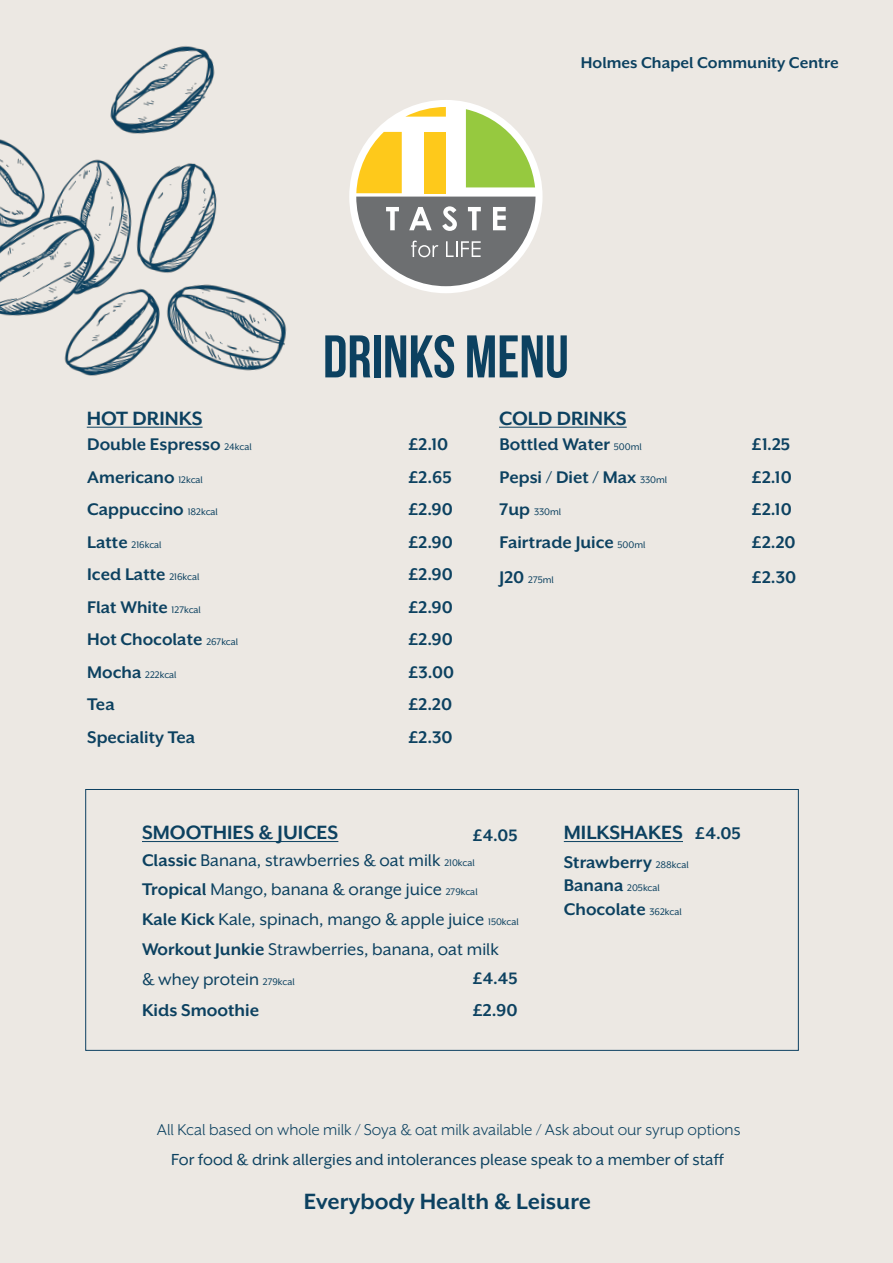
<style>
.page{position:relative;width:893px;height:1263px;background:#ece8e3}
.page>*{position:absolute;margin:0;border:0;box-sizing:border-box;transform-origin:0 0}
.t1{font:700 60px "Bebas Neue";color:#0c4160}
.t2{font:700 25.35px "Mr Eaves XL San OT";color:#0c4160}
.t3{font:700 22.2px "Mr Eaves XL San OT";color:#0c4160}
.t4{font:700 19.65px "Mr Eaves XL San OT";color:#0c4160}
.t5{font:700 19.35px "Mr Eaves XL San OT";color:#0c4160}
.t6{font:19.35px/29.8px "Mr Eaves XL San OT";color:#0c4160}
.t7{font:700 19.2px "Mr Eaves XL San OT";color:#0c4160}
.t8{font:700 19.05px "Mr Eaves XL San OT";color:#0c4160}
.t9{font:18.45px "Mr Eaves XL San OT";color:#0c4160}
.t10{font:18px "Mr Eaves XL San OT";color:#0c4160}
.t11{font:700 18px "Mr Eaves XL San OT";color:#0c4160}
.t12{font:10.95px "Mr Eaves XL San OT";color:#0c4160}
.s1{font-weight:400;font-size:10.95px}
.s2{font-weight:700;font-size:19.35px}
.s3{font-weight:700}
.s4{font-size:10.95px}
.s5{font-size:19.35px}
</style>
<div class="page">
<hr style="left:87px;top:427px;width:116px;height:1px;background:#0c4160">
<hr style="left:499px;top:427px;width:128px;height:1px;background:#0c4160">
<div style="left:349px;top:100px;width:193px;height:193px;background:#fff;border-radius:50%"></div>
<svg style="left:356px;top:107px;width:179px;height:179px"></svg>
<hr style="left:142px;top:841px;width:196px;height:1px;background:#0c4160">
<hr style="left:564px;top:841px;width:119px;height:1px;background:#0c4160">
<div style="left:85px;top:789px;width:714px;height:262px;border:1px solid #0d4061"></div>
<img style="left:0;top:46px;width:287px;height:330px">
<p class="t11" style="left:581px;top:53px;width:260px">Holmes Chapel Community Centre</p>
<h1 class="t1" style="left:323px;top:324px;width:247px">DRINKS MENU</h1>
<p class="t3" style="left:87px;top:406px;width:117px">HOT DRINKS</p>
<p class="t5" style="left:87px;top:433px;width:166px">Double Espresso <span class="s1">24kcal</span></p>
<p class="t5" style="left:408px;top:433px;width:41px">£2.10</p>
<p class="t5" style="left:87px;top:466px;width:117px">Americano <span class="s1">12kcal</span></p>
<p class="t5" style="left:408px;top:466px;width:45px">£2.65</p>
<p class="t5" style="left:87px;top:499px;width:132px">Cappuccino <span class="s1">182kcal</span></p>
<p class="t5" style="left:408px;top:499px;width:46px">£2.90</p>
<p class="t12" style="left:87px;top:538px;width:76px"><span class="s2">Latte</span> 216kcal</p>
<p class="t5" style="left:408px;top:531px;width:46px">£2.90</p>
<p class="t5" style="left:87px;top:564px;width:114px">Iced Latte <span class="s1">216kcal</span></p>
<p class="t5" style="left:408px;top:564px;width:46px">£2.90</p>
<p class="t5" style="left:87px;top:596px;width:115px">Flat White <span class="s1">127kcal</span></p>
<p class="t5" style="left:408px;top:596px;width:46px">£2.90</p>
<p class="t5" style="left:87px;top:629px;width:152px">Hot Chocolate <span class="s1">267kcal</span></p>
<p class="t5" style="left:408px;top:629px;width:46px">£2.90</p>
<p class="t12" style="left:87px;top:669px;width:91px"><span class="s2">Mocha</span> 222kcal</p>
<p class="t7" style="left:408px;top:661px;width:47px">£3.00</p>
<p class="t5" style="left:87px;top:694px;width:29px">Tea</p>
<p class="t5" style="left:408px;top:694px;width:45px">£2.20</p>
<p class="t5" style="left:87px;top:726px;width:110px">Speciality Tea</p>
<p class="t5" style="left:408px;top:726px;width:46px">£2.30</p>
<p class="t3" style="left:499px;top:406px;width:129px">COLD DRINKS</p>
<p class="t5" style="left:500px;top:433px;width:144px">Bottled Water <span class="s1">500ml</span></p>
<p class="t5" style="left:752px;top:433px;width:40px">£1.25</p>
<p class="t5" style="left:500px;top:466px;width:169px">Pepsi / Diet / Max <span class="s1">330ml</span></p>
<p class="t5" style="left:752px;top:466px;width:41px">£2.10</p>
<p class="t12" style="left:500px;top:506px;width:63px"><span class="s2">7up</span> 330ml</p>
<p class="t5" style="left:752px;top:499px;width:41px">£2.10</p>
<p class="t5" style="left:500px;top:531px;width:147px">Fairtrade Juice <span class="s1">500ml</span></p>
<p class="t5" style="left:752px;top:531px;width:45px">£2.20</p>
<p class="t12" style="left:500px;top:573px;width:56px"><span class="s2">J20</span> 275ml</p>
<p class="t5" style="left:752px;top:566px;width:46px">£2.30</p>
<p class="t3" style="left:142px;top:820px;width:198px">SMOOTHIES &amp; JUICES</p>
<p class="t6" style="left:142px;top:845px;width:378px"><span class="s3">Classic</span> Banana, strawberries &amp; oat milk <span class="s4">210kcal </span><span class="s3">Tropical</span> Mango, banana &amp; orange juice <span class="s4">279kcal<br></span><span class="s3">Kale Kick</span> Kale, spinach, mango &amp; apple juice <span class="s4">150kcal </span><span class="s3">Workout Junkie</span> Strawberries, banana, oat milk<br>&amp; whey protein <span class="s4">279kcal</span></p>
<p class="t8" style="left:473px;top:825px;width:46px">£4.05</p>
<p class="t8" style="left:473px;top:968px;width:46px">£4.45</p>
<p class="t4" style="left:142px;top:999px;width:119px">Kids Smoothie</p>
<p class="t4" style="left:473px;top:999px;width:46px">£2.90</p>
<p class="t3" style="left:564px;top:820px;width:179px">MILKSHAKES <span class="s5">£4.05</span></p>
<p class="t5" style="left:564px;top:851px;width:126px">Strawberry <span class="s1">288kcal</span></p>
<p class="t12" style="left:564px;top:882px;width:98px"><span class="s2">Banana</span> 205kcal</p>
<p class="t5" style="left:564px;top:898px;width:120px">Chocolate <span class="s1">362kcal</span></p>
<p class="t10" style="left:157px;top:1120px;width:585px">All Kcal based on whole milk / Soya &amp; oat milk available / Ask about our syrup options</p>
<p class="t9" style="left:171px;top:1149px;width:554px">For food &amp; drink allergies and intolerances please speak to a member of staff</p>
<h2 class="t2" style="left:304px;top:1187px;width:289px">Everybody Health &amp; Leisure</h2>
</div>
